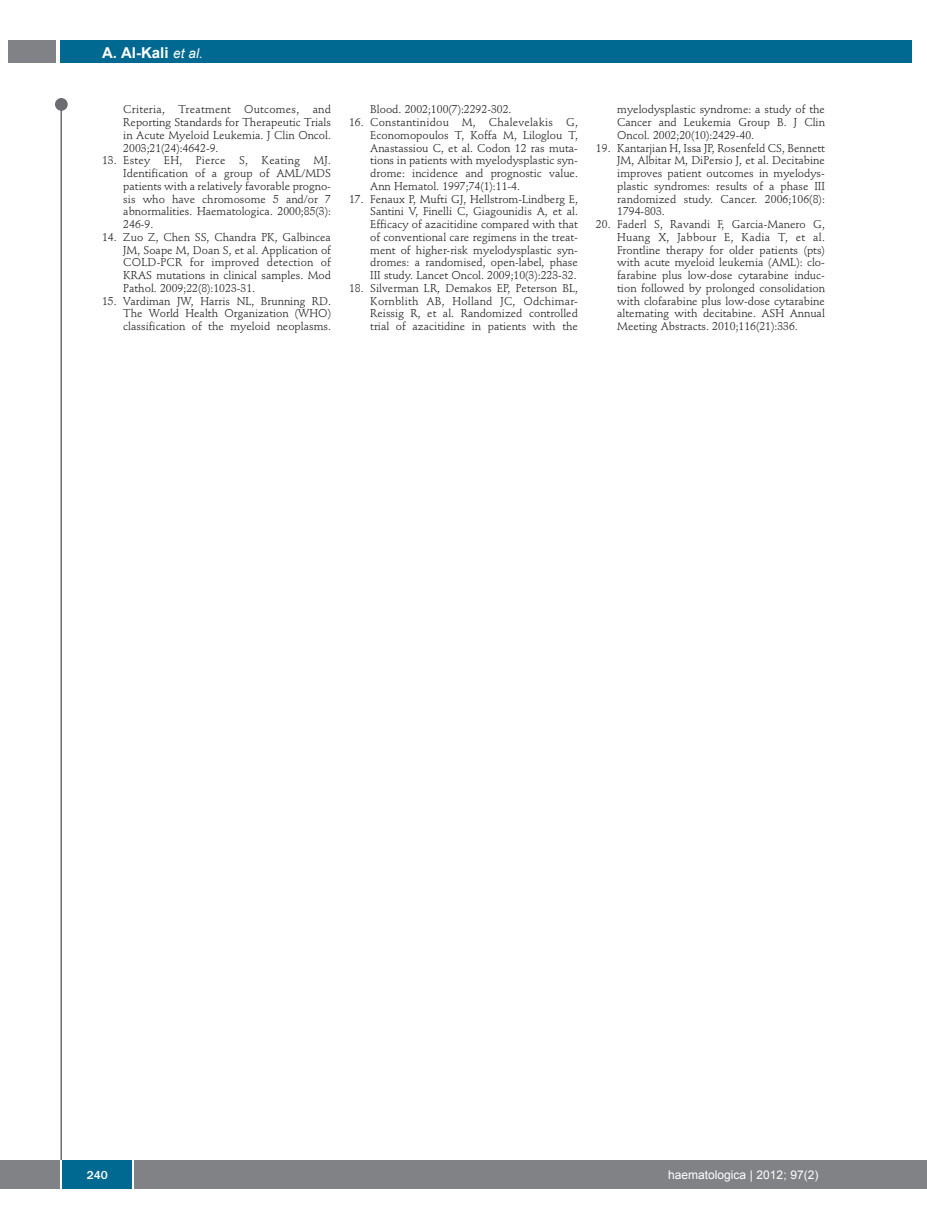
<style>
.page{position:relative;width:927px;height:1225px;background:#fff}
.page>*{position:absolute;margin:0;border:0;box-sizing:border-box;transform-origin:0 0}
.t1{font:700 15px "Arial";color:#fff}
.t2{font:12px "Arial";color:#fff}
.t3{font:500 12px "Franklin Gothic";color:#fff}
.t4{font:11.25px/12.8px "Stempel Schneidler";color:#231f20;text-align:justify}
.s1{font-weight:400;font-style:italic;font-size:13.5px}
</style>
<div class="page">
<div style="left:909px;top:1160px;width:18px;height:28px;background:#808285"></div>
<div style="left:55px;top:98px;width:13px;height:13px;background:#6c6d70;border-radius:50%"></div>
<hr style="left:60px;top:101px;width:2px;height:1061px;background:#6c6d70">
<div style="left:60px;top:40px;width:852px;height:22px;background:#006991"></div>
<div style="left:9px;top:40px;width:47px;height:22px;background:#808285"></div>
<div style="left:0;top:1160px;width:911px;height:28px;background:#808285"></div>
<div style="left:62px;top:1160px;width:71px;height:28px;background:#006991"></div>
<hr style="left:60px;top:1160px;width:2px;height:28px;background:#fff">
<svg style="left:133px;top:1160px;width:1px;height:28px"></svg>
<h1 class="t1" style="left:102px;top:44px;width:102px">A. AL-KALI <span class="s1">et al.</span></h1>
<p class="t4" style="left:123px;top:104px;width:209px">Criteria, Treatment Outcomes, and Reporting Standards for Therapeutic Trials in Acute Myeloid Leukemia. J Clin Oncol.<br>2003;21(24):4642-9.</p>
<p class="t4" style="left:123px;top:155px;width:209px;text-indent:-21px">13. Estey EH, Pierce S, Keating MJ.<br>Identification of a group of AML/MDS patients with a relatively favorable progno&shy;sis who have chromosome 5 and/or 7 abnormalities. Haematologica. 2000;85(3):<br>246-9.</p>
<p class="t4" style="left:123px;top:232px;width:209px;text-indent:-21px">14. Zuo Z, Chen SS, Chandra PK, Galbincea JM, Soape M, Doan S, et al. Application of COLD-PCR for improved detection of KRAS mutations in clinical samples. Mod Pathol. 2009;22(8):1023-31.</p>
<p class="t4" style="left:123px;top:295px;width:209px;text-indent:-21px">15. Vardiman JW, Harris NL, Brunning RD.<br>The World Health Organization (WHO) classification of the myeloid neoplasms.</p>
<p class="t4" style="left:370px;top:104px;width:143px">Blood. 2002;100(7):2292-302.</p>
<p class="t4" style="left:370px;top:117px;width:209px;text-indent:-21px">16. Constantinidou M, Chalevelakis G, Economopoulos T, Koffa M, Liloglou T, Anastassiou C, et al. Codon 12 ras muta&shy;tions in patients with myelodysplastic syn&shy;drome: incidence and prognostic value.<br>Ann Hematol. 1997;74(1):11-4.</p>
<p class="t4" style="left:370px;top:193px;width:209px;text-indent:-21px">17. Fenaux P, Mufti GJ, Hellstrom-Lindberg E, Santini V, Finelli C, Giagounidis A, et al.<br>Efficacy of azacitidine compared with that of conventional care regimens in the treat&shy;ment of higher-risk myelodysplastic syn&shy;dromes: a randomised, open-label, phase III study. Lancet Oncol. 2009;10(3):223-32.</p>
<p class="t4" style="left:370px;top:283px;width:209px;text-indent:-21px">18. Silverman LR, Demakos EP, Peterson BL, Kornblith AB, Holland JC, Odchimar-Reissig R, et al. Randomized controlled trial of azacitidine in patients with the</p>
<p class="t4" style="left:617px;top:104px;width:209px">myelodysplastic syndrome: a study of the Cancer and Leukemia Group B. J Clin Oncol. 2002;20(10):2429-40.</p>
<p class="t4" style="left:617px;top:142px;width:209px;text-indent:-21px">19. Kantarjian H, Issa JP, Rosenfeld CS, Bennett JM, Albitar M, DiPersio J, et al. Decitabine improves patient outcomes in myelodys&shy;plastic syndromes: results of a phase III randomized study. Cancer. 2006;106(8):<br>1794-803.</p>
<p class="t4" style="left:617px;top:219px;width:209px;text-indent:-21px">20. Faderl S, Ravandi F, Garcia-Manero G, Huang X, Jabbour E, Kadia T, et al.<br>Frontline therapy for older patients (pts) with acute myeloid leukemia (AML): clo&shy;farabine plus low-dose cytarabine induc&shy;tion followed by prolonged consolidation with clofarabine plus low-dose cytarabine alternating with decitabine. ASH Annual Meeting Abstracts. 2010;116(21):336.</p>
<p class="t3" style="left:87px;top:1171px;width:23px">240</p>
<p class="t2" style="left:668px;top:1168px;width:152px">haematologica | 2012; 97(2)</p>
</div>
